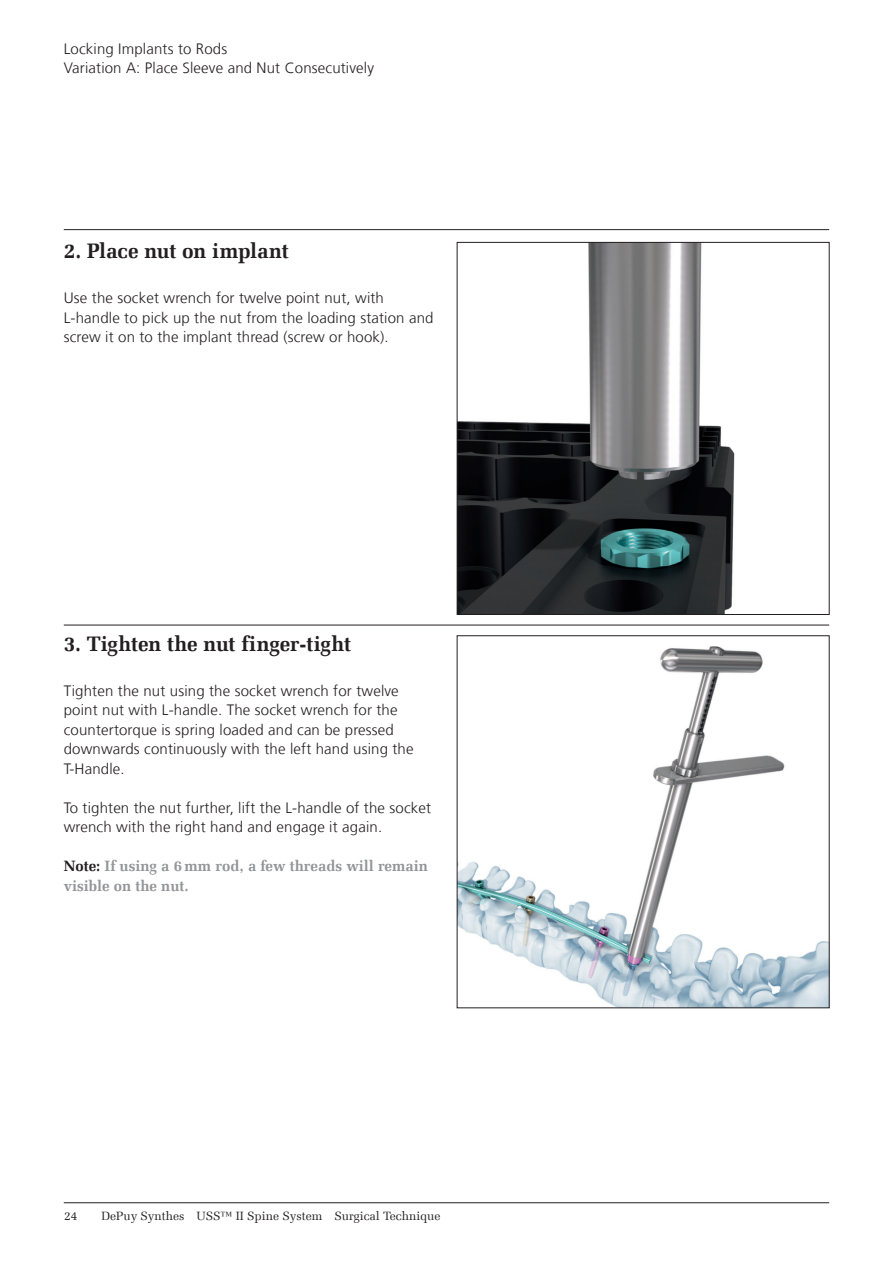
<style>
.page{position:relative;width:893px;height:1263px;background:#fff}
.page>*{position:absolute;margin:0;border:0;box-sizing:border-box;transform-origin:0 0}
._04_Step_number_Line{font:700 21px "Melior Com";letter-spacing:-.005em;color:#231f20}
._04_Step_number{font:700 21px "Melior Com";letter-spacing:-.01em;color:#231f20}
._07_Body_Copy{font:300 15px/19.5px "Frutiger LT Com";letter-spacing:.01em;color:#231f20}
._11_Note{font:700 15px/19.5px "Melior Com";color:#939598}
.t1{font:12px "Melior Com";color:#231f20}
.s1{color:#231f20}
</style>
<div class="page">
<hr style="left:64px;top:229px;width:765px;height:1px;background:#231f20">
<hr style="left:64px;top:1202px;width:765px;height:1px;background:#231f20">
<hr style="left:64px;top:625px;width:765px;height:1px;background:#231f20">
<img style="left:459px;top:244px;width:276px;height:369px">
<div style="left:457px;top:242px;width:372px;height:373px;border:1px solid #231f20"></div>
<img style="left:459px;top:646px;width:368px;height:360px">
<p class="_07_Body_Copy" style="left:64px;top:39px;width:165px">Locking Implants to Rods</p>
<p class="_07_Body_Copy" style="left:64px;top:58px;width:312px">Variation A: Place Sleeve and Nut Consecutively</p>
<p class="_04_Step_number" style="left:64px;top:238px;width:227px">2. Place nut on implant</p>
<p class="_07_Body_Copy" style="left:64px;top:288px;width:371px">Use the socket wrench for twelve point nut, with<br>L-handle to pick up the nut from the loading station and screw it on to the implant thread (screw or hook).</p>
<p class="_04_Step_number_Line" style="left:64px;top:630px;width:289px">3. Tighten the nut finger-tight</p>
<p class="_07_Body_Copy" style="left:64px;top:681px;width:351px">Tighten the nut using the socket wrench for twelve point nut with L-handle. The socket wrench for the countertorque is spring loaded and can be pressed downwards continuously with the left hand using the T-Handle.</p>
<p class="_07_Body_Copy" style="left:64px;top:798px;width:369px">To tighten the nut further, lift the L-handle of the socket wrench with the right hand and engage it again.</p>
<p class="_11_Note" style="left:64px;top:856px;width:366px"><span class="s1">Note:</span> If using a 6 mm rod, a few threads will remain visible on the nut.</p>
<p class="t1" style="left:64px;top:1209px;width:15px">24</p>
<p class="t1" style="left:102px;top:1209px;width:340px">DePuy Synthes USS™ II Spine System Surgical Technique</p>
</div>
